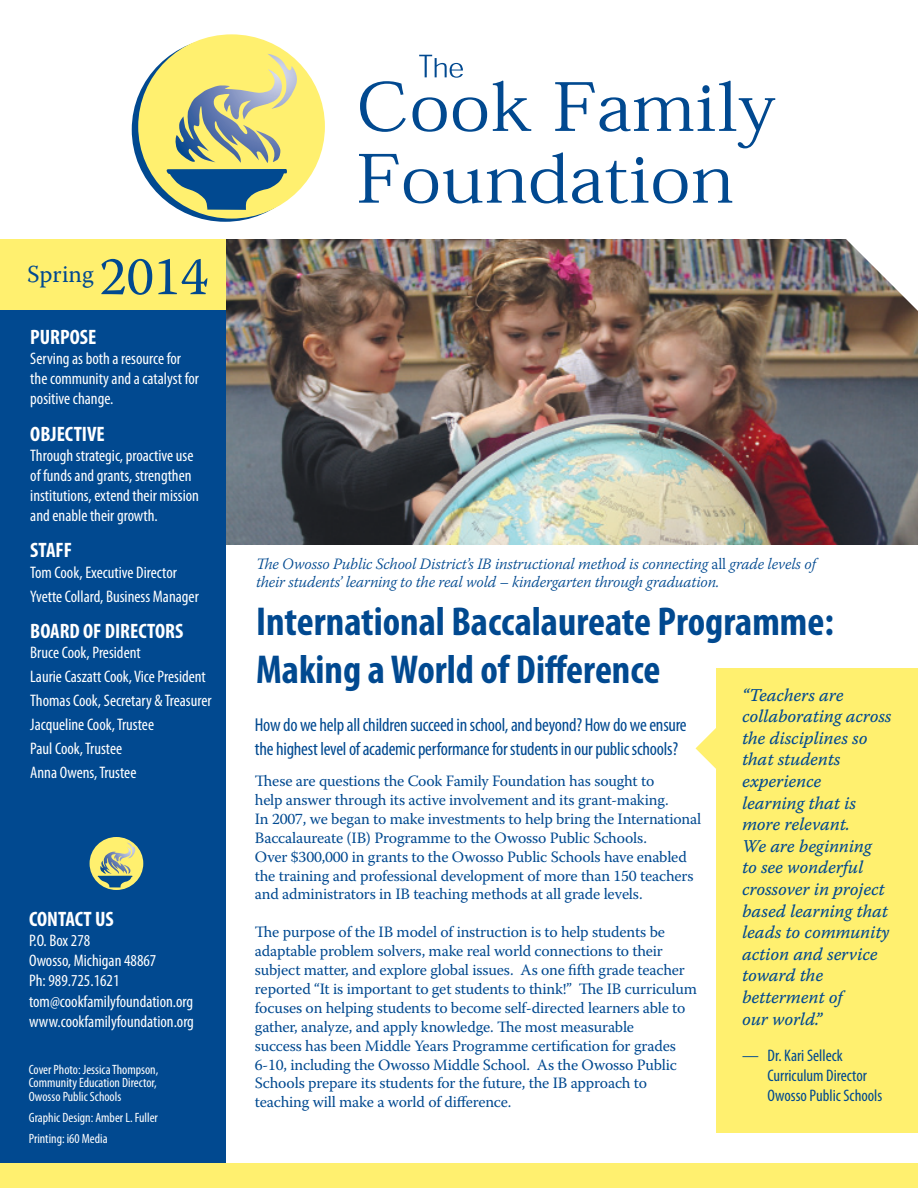
<style>
.page{position:relative;width:918px;height:1188px;background:#fff}
.page>*{position:absolute;margin:0;border:0;box-sizing:border-box;transform-origin:0 0}
.t1{font:700 condensed 40.5px/48px "Myriad Pro";color:#014990}
.t2{font:24.3px "Warnock Pro";color:#014990}
.t3{font:700 condensed 21px "Myriad Pro";color:#fff}
.t4{font:condensed 18.75px/24px "Myriad Pro";letter-spacing:-.01em;color:#014990}
.t5{font:18px/21.6px "Warnock Pro It Capt";letter-spacing:-.01em;color:#014990}
.t6{font:condensed 16.8px/20.1px "Myriad Pro";color:#fff}
.t7{font:condensed 16.8px "Myriad Pro";color:#014990}
.t8{font:15.75px/18.9px "Warnock Pro";letter-spacing:-.01em;color:#014990}
.t9{font:italic 300 15.75px/18px "Warnock Pro";letter-spacing:-.01em;color:#014990}
.t10{font:condensed 13.5px "Myriad Pro";color:#fff}
.s1{font-size:54px}
.s2{font-style:normal}
</style>
<div class="page">
<img style="left:226px;top:240px;width:692px;height:304px">
<div style="left:0;top:308px;width:226px;height:858px;background:#014990"></div>
<div style="left:0;top:240px;width:226px;height:70px;background:#fff06f"></div>
<svg style="left:88px;top:838px;width:53px;height:53px"></svg>
<div style="left:90px;top:837px;width:53px;height:53px;background:#fff06f;border-radius:50%"></div>
<svg style="left:98px;top:843px;width:38px;height:44px"></svg>
<div style="left:0;top:1164px;width:918px;height:24px;background:#fff06f"></div>
<svg style="left:696px;top:686px;width:21px;height:276px"></svg>
<div style="left:132px;top:38px;width:186px;height:184px;background:#014990;border-radius:50%"></div>
<div style="left:138px;top:34px;width:187px;height:185px;background:#fff06f;border-radius:50%"></div>
<svg style="left:175px;top:54px;width:125px;height:109px"></svg>
<svg style="left:166px;top:169px;width:121px;height:41px"></svg>
<img style="left:359px;top:55px;width:559px;height:256px">
<div style="left:717px;top:668px;width:201px;height:464px;background:#fff06f"></div>
<p class="t2" style="left:27px;top:259px;width:182px">Spring <span class="s1">2014</span></p>
<p class="t3" style="left:30px;top:324px;width:68px">PURPOSE</p>
<p class="t6" style="left:30px;top:348px;width:170px">Serving as both a resource for the community and a catalyst for positive change.</p>
<p class="t3" style="left:30px;top:421px;width:76px">OBJECTIVE</p>
<p class="t6" style="left:30px;top:445px;width:170px">Through strategic, proactive use of funds and grants, strengthen institutions, extend their mission and enable their growth.</p>
<p class="t3" style="left:30px;top:537px;width:43px">STAFF</p>
<p class="t6" style="left:30px;top:562px;width:148px">Tom Cook, Executive Director</p>
<p class="t6" style="left:30px;top:586px;width:170px">Yvette Collard, Business Manager</p>
<p class="t3" style="left:30px;top:618px;width:155px">BOARD OF DIRECTORS</p>
<p class="t6" style="left:30px;top:642px;width:112px">Bruce Cook, President</p>
<p class="t6" style="left:30px;top:666px;width:177px">Laurie Caszatt Cook, Vice President</p>
<p class="t6" style="left:30px;top:690px;width:183px">Thomas Cook, Secretary &amp; Treasurer</p>
<p class="t6" style="left:30px;top:714px;width:125px">Jacqueline Cook, Trustee</p>
<p class="t6" style="left:30px;top:738px;width:93px">Paul Cook, Trustee</p>
<p class="t6" style="left:30px;top:762px;width:108px">Anna Owens, Trustee</p>
<p class="t3" style="left:29px;top:906px;width:86px">CONTACT US</p>
<p class="t6" style="left:29px;top:930px;width:63px">P.O. Box 278</p>
<p class="t6" style="left:29px;top:951px;width:129px">Owosso, Michigan 48867</p>
<p class="t6" style="left:29px;top:971px;width:92px">Ph: 989.725.1621</p>
<p class="t6" style="left:29px;top:991px;width:166px">tom@cookfamilyfoundation.org</p>
<p class="t6" style="left:29px;top:1011px;width:166px">www.cookfamilyfoundation.org</p>
<p class="t10" style="left:29px;top:1061px;width:131px">Cover Photo: Jessica Thompson,</p>
<p class="t10" style="left:29px;top:1075px;width:129px">Community Education Director,</p>
<p class="t10" style="left:29px;top:1088px;width:94px">Owosso Public Schools</p>
<p class="t10" style="left:29px;top:1109px;width:131px">Graphic Design: Amber L. Fuller</p>
<p class="t10" style="left:29px;top:1130px;width:80px">Printing: i60 Media</p>
<p class="t9" style="left:256px;top:554px;width:561px">The Owosso Public School District’s IB instructional method is connecting <span class="s2">all</span> grade levels of their students’ learning to the real wold – kindergarten through graduation.</p>
<p class="t1" style="left:256px;top:597px;width:579px">International Baccalaureate Programme:<br>Making a World of Difference</p>
<p class="t5" style="left:742px;top:684px;width:151px">“Teachers are collaborating across the disciplines so that students experience<br>learning that is more relevant.<br>We are beginning<br>to see wonderful crossover in project based learning that leads to community action and service toward the betterment of<br>our world.”</p>
<p class="t7" style="left:742px;top:1045px;width:102px">— Dr. Kari Selleck</p>
<p class="t7" style="left:768px;top:1065px;width:101px">Curriculum Director</p>
<p class="t7" style="left:768px;top:1085px;width:116px">Owosso Public Schools</p>
<p class="t4" style="left:255px;top:713px;width:433px">How do we help all children succeed in school, and beyond? How do we ensure the highest level of academic performance for students in our public schools?</p>
<p class="t8" style="left:255px;top:771px;width:448px">These are questions the Cook Family Foundation has sought to<br>help answer through its active involvement and its grant-making.<br>In 2007, we began to make investments to help bring the International Baccalaureate (IB) Programme to the Owosso Public Schools.<br>Over $300,000 in grants to the Owosso Public Schools have enabled the training and professional development of more than 150 teachers and administrators in IB teaching methods at all grade levels.</p>
<p class="t8" style="left:255px;top:922px;width:444px">The purpose of the IB model of instruction is to help students be adaptable problem solvers, make real world connections to their subject matter, and explore global issues. As one fifth grade teacher reported “It is important to get students to think!” The IB curriculum focuses on helping students to become self-directed learners able to gather, analyze, and apply knowledge. The most measurable<br>success has been Middle Years Programme certification for grades 6-10, including the Owosso Middle School. As the Owosso Public Schools prepare its students for the future, the IB approach to teaching will make a world of difference.</p>
</div>
